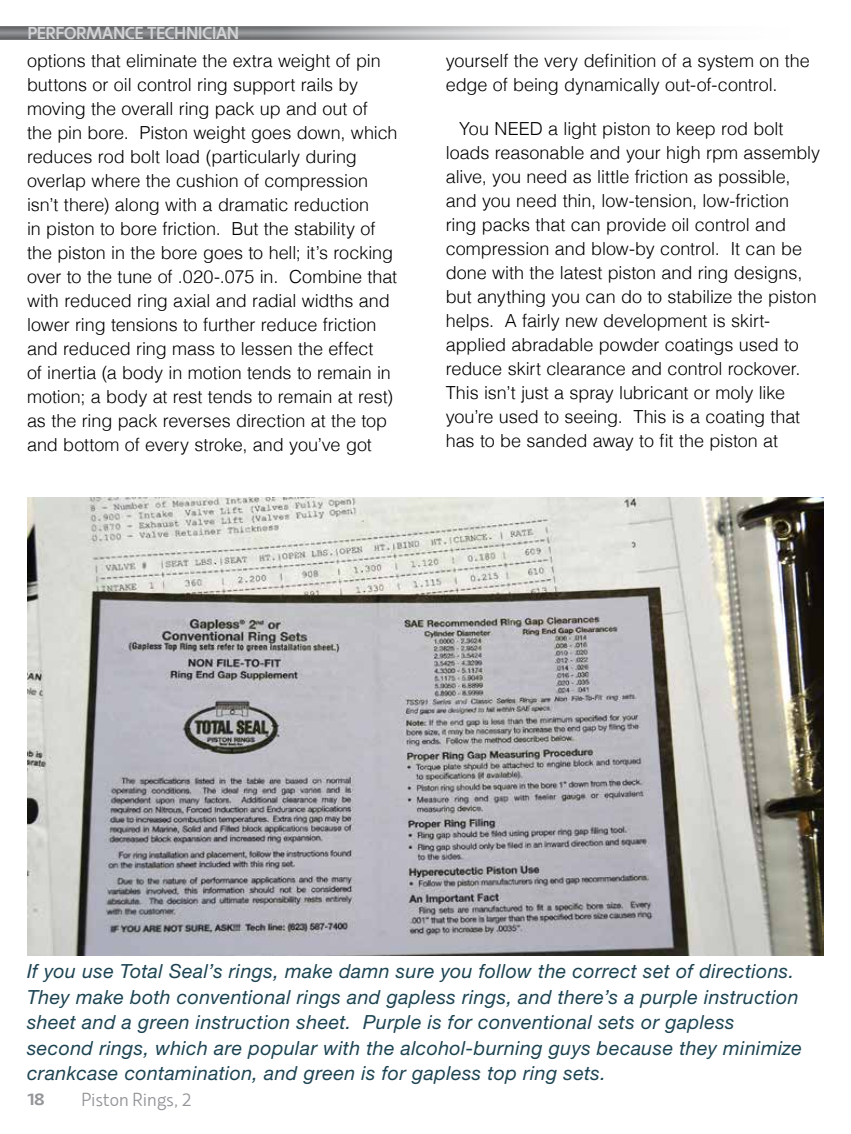
<style>
.page{position:relative;width:851px;height:1134px;background:#fff}
.page>*{position:absolute;margin:0;border:0;box-sizing:border-box;transform-origin:0 0}
.t1{font:italic 19.5px/25.5px "Helvetica Neue";letter-spacing:.02em;color:#1d4453}
.t2{font:300 18px/24px "Helvetica";letter-spacing:-.005em;color:#000}
.t3{font:300 18px "Machinato";letter-spacing:-.03em;color:#939598}
.t4{font:700 16.5px "Machinato";letter-spacing:-.01em;color:#d1d3d4}
.t5{font:700 16.5px "Machinato";color:#939598;scale:1.1 1}
</style>
<div class="page">
<div style="left:0;top:26px;width:825px;height:14px;background:#000;opacity:.5"></div>
<img style="left:27px;top:498px;width:797px;height:458px">
<p class="t4" style="left:27px;top:22px;width:213px">PERFORMANCE TECHNICIAN</p>
<p class="t2" style="left:27px;top:48px;width:372px">options that eliminate the extra weight of pin buttons or oil control ring support rails by moving the overall ring pack up and out of<br>the pin bore. Piston weight goes down, which reduces rod bolt load (particularly during overlap where the cushion of compression isn’t there) along with a dramatic reduction<br>in piston to bore friction. But the stability of the piston in the bore goes to hell; it’s rocking over to the tune of .020-.075 in. Combine that with reduced ring axial and radial widths and lower ring tensions to further reduce friction and reduced ring mass to lessen the effect<br>of inertia (a body in motion tends to remain in motion; a body at rest tends to remain at rest) as the ring pack reverses direction at the top and bottom of every stroke, and you’ve got</p>
<p class="t2" style="left:446px;top:48px;width:365px">yourself the very definition of a system on the edge of being dynamically out-of-control.</p>
<p class="t2" style="left:446px;top:117px;width:376px;text-indent:14px">You NEED a light piston to keep rod bolt loads reasonable and your high rpm assembly alive, you need as little friction as possible, and you need thin, low-tension, low-friction ring packs that can provide oil control and compression and blow-by control. It can be done with the latest piston and ring designs, but anything you can do to stabilize the piston helps. A fairly new development is skirt&shy;applied abradable powder coatings used to reduce skirt clearance and control rockover.<br>This isn’t just a spray lubricant or moly like you’re used to seeing. This is a coating that has to be sanded away to fit the piston at</p>
<p class="t1" style="left:27px;top:958px;width:776px">If you use Total Seal’s rings, make damn sure you follow the correct set of directions.<br>They make both conventional rings and gapless rings, and there’s a purple instruction sheet and a green instruction sheet. Purple is for conventional sets or gapless second rings, which are popular with the alcohol-burning guys because they minimize crankcase contamination, and green is for gapless top ring sets.</p>
<p class="t5" style="left:27px;top:1088px;width:17px">18</p>
<p class="t3" style="left:81px;top:1089px;width:112px">Piston Rings, 2</p>
</div>
